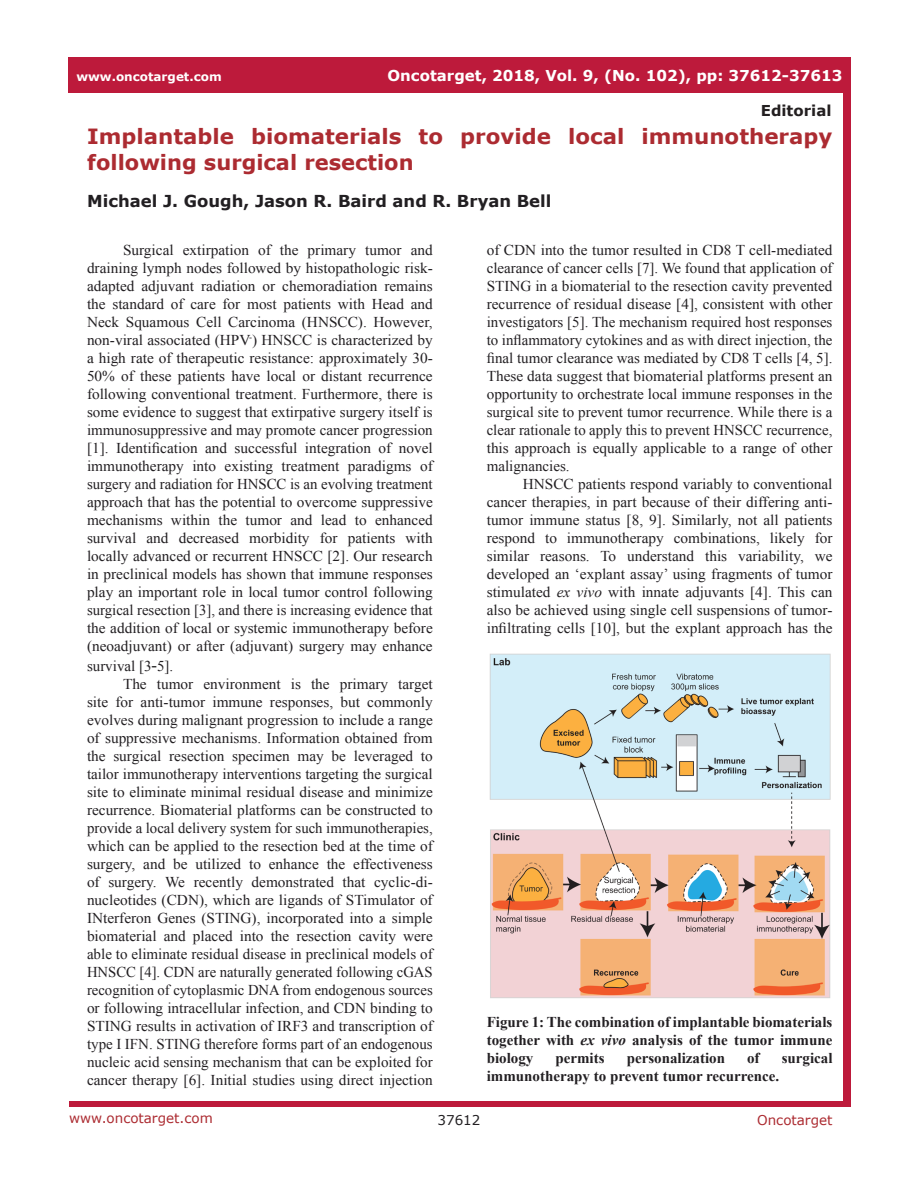
<style>
.page{position:relative;width:918px;height:1188px;background:#fff}
.page>*{position:absolute;margin:0;border:0;box-sizing:border-box;transform-origin:0 0}
.t1{font:700 21px/25.2px "Verdana";color:#ac2b31}
.Authors{font:700 16.5px "Verdana";color:#221f22}
.BodyTextEditorial{font:15px/18px "Times New Roman";color:#221f22;text-align:justify}
.FigureText{font:700 15px/18px "Times New Roman";color:#221f22;text-align:justify}
.t2{font:700 15px "Verdana";color:#fff}
.t3{font:700 15px "Verdana";color:#231f20}
.t4{font:13.5px "Verdana";color:#ac2b31}
.t5{font:13.5px "Verdana";color:#221f22}
.t6{font:700 12px "Verdana";color:#fff}
.s1{font-family:"Arial";font-size:16.5px;color:#222}
.s2{font-style:italic}
</style>
<div class="page">
<div style="left:69px;top:57px;width:781px;height:36px;background:#bd1a3b"></div>
<img style="left:489px;top:654px;width:342px;height:344px">
<p class="t6" style="left:76px;top:68px;width:147px">www.oncotarget.com</p>
<p class="t2" style="left:388px;top:65px;width:456px">Oncotarget, 2018, Vol. 9, (No. 102), pp: 37612-37613</p>
<p class="t3" style="left:761px;top:100px;width:72px">Editorial</p>
<p class="t1" style="left:87px;top:124px;width:747px">Implantable biomaterials to provide local immunotherapy following surgical resection</p>
<p class="Authors" style="left:87px;top:190px;width:466px">Michael J. Gough, Jason R. Baird and R. Bryan Bell</p>
<p class="BodyTextEditorial" style="left:87px;top:241px;width:347px;text-indent:36px">Surgical extirpation of the primary tumor and draining lymph nodes followed by histopathologic risk&shy;adapted adjuvant radiation or chemoradiation remains the standard of care for most patients with Head and Neck Squamous Cell Carcinoma (HNSCC). However, non-viral associated (HPV<sup>-</sup>) HNSCC is characterized by a high rate of therapeutic resistance: approximately 30- 50% of these patients have local or distant recurrence following conventional treatment. Furthermore, there is some evidence to suggest that extirpative surgery itself is immunosuppressive and may promote cancer progression [1]. Identification and successful integration of novel immunotherapy into existing treatment paradigms of surgery and radiation for HNSCC is an evolving treatment approach that has the potential to overcome suppressive mechanisms within the tumor and lead to enhanced survival and decreased morbidity for patients with locally advanced or recurrent HNSCC [2]. Our research in preclinical models has shown that immune responses play an important role in local tumor control following surgical resection [3], and there is increasing evidence that the addition of local or systemic immunotherapy before (neoadjuvant) or after (adjuvant) surgery may enhance</p>
<p class="BodyTextEditorial" style="left:87px;top:657px;width:88px">survival [3<span class="s1">-</span>5].</p>
<p class="BodyTextEditorial" style="left:87px;top:675px;width:347px;text-indent:36px">The tumor environment is the primary target site for anti-tumor immune responses, but commonly evolves during malignant progression to include a range of suppressive mechanisms. Information obtained from the surgical resection specimen may be leveraged to tailor immunotherapy interventions targeting the surgical site to eliminate minimal residual disease and minimize recurrence. Biomaterial platforms can be constructed to provide a local delivery system for such immunotherapies, which can be applied to the resection bed at the time of surgery, and be utilized to enhance the effectiveness of surgery. We recently demonstrated that cyclic-di&shy;nucleotides (CDN), which are ligands of STimulator of INterferon Genes (STING), incorporated into a simple biomaterial and placed into the resection cavity were able to eliminate residual disease in preclinical models of HNSCC [4]. CDN are naturally generated following cGAS recognition of cytoplasmic DNA from endogenous sources or following intracellular infection, and CDN binding to STING results in activation of IRF3 and transcription of type I IFN. STING therefore forms part of an endogenous nucleic acid sensing mechanism that can be exploited for cancer therapy [6]. Initial studies using direct injection</p>
<p class="BodyTextEditorial" style="left:487px;top:241px;width:347px">of CDN into the tumor resulted in CD8 T cell-mediated clearance of cancer cells [7]. We found that application of STING in a biomaterial to the resection cavity prevented recurrence of residual disease [4], consistent with other investigators [5]. The mechanism required host responses to inflammatory cytokines and as with direct injection, the final tumor clearance was mediated by CD8 T cells [4, 5].<br>These data suggest that biomaterial platforms present an opportunity to orchestrate local immune responses in the surgical site to prevent tumor recurrence. While there is a clear rationale to apply this to prevent HNSCC recurrence, this approach is equally applicable to a range of other malignancies.</p>
<p class="BodyTextEditorial" style="left:487px;top:475px;width:347px;text-indent:36px">HNSCC patients respond variably to conventional cancer therapies, in part because of their differing anti&shy;tumor immune status [8, 9]. Similarly, not all patients respond to immunotherapy combinations, likely for similar reasons. To understand this variability, we developed an ‘explant assay’ using fragments of tumor stimulated <span class="s2">ex vivo</span> with innate adjuvants [4]. This can also be achieved using single cell suspensions of tumor&shy;infiltrating cells [10], but the explant approach has the</p>
<p class="FigureText" style="left:487px;top:1013px;width:347px">Figure 1: The combination of implantable biomaterials together with <span class="s2">ex vivo</span> analysis of the tumor immune biology</p>
<p class="FigureText" style="left:555px;top:1049px;width:51px">permits</p>
<p class="FigureText" style="left:627px;top:1049px;width:100px">personalization</p>
<p class="FigureText" style="left:747px;top:1049px;width:14px">of</p>
<p class="FigureText" style="left:782px;top:1049px;width:52px">surgical</p>
<p class="FigureText" style="left:487px;top:1067px;width:294px">immunotherapy to prevent tumor recurrence.</p>
<p class="t4" style="left:69px;top:1109px;width:145px">www.oncotarget.com</p>
<p class="t5" style="left:438px;top:1111px;width:44px">37612</p>
<p class="t4" style="left:757px;top:1111px;width:77px">Oncotarget</p>
</div>
